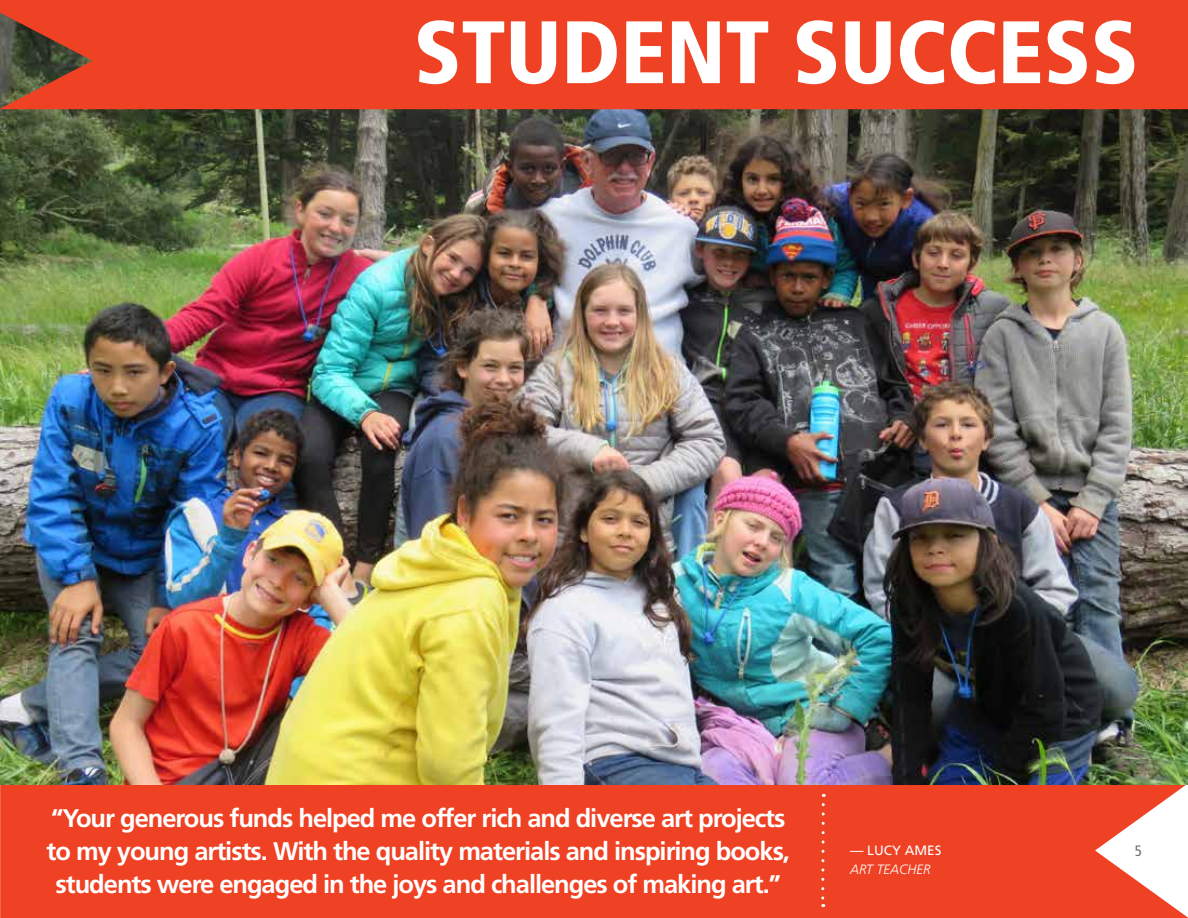
<style>
.page{position:relative;width:1188px;height:918px;background:#fff}
.page>*{position:absolute;margin:0;border:0;box-sizing:border-box;transform-origin:0 0}
.t1{font:900 condensed 88.5px "Frutiger";color:#fff}
.t2{font:700 25.5px/33px "Frutiger";letter-spacing:-.04em;color:#fff;text-align:center}
.t3{font:condensed 15px "Frutiger";color:#6d6e71}
.t4{font:italic 300 13.5px "Frutiger";color:#fff}
.t5{font:13.5px "Frutiger";color:#fff}
</style>
<div class="page">
<div style="left:0;top:785px;width:1188px;height:133px;background:#ef4123"></div>
<img style="left:0;top:109px;width:1188px;height:676px">
<div style="left:0;top:12px;width:1188px;height:97px;background:#ef4123"></div>
<div style="left:0;top:0;width:1188px;height:12px;background:#ef4123"></div>
<svg style="left:821px;top:805px;width:4px;height:102px"></svg>
<h1 class="t1" style="left:414px;top:-1px;width:726px">STUDENT SUCCESS</h1>
<p class="t2" style="left:46px;top:802px;width:745px">“Your generous funds helped me offer rich and diverse art projects to my young artists. With the quality materials and inspiring books, students were engaged in the joys and challenges of making art.”</p>
<p class="t5" style="left:850px;top:842px;width:93px">— LUCY AM ES</p>
<p class="t4" style="left:850px;top:862px;width:82px">ART TEACHER</p>
<p class="t3" style="left:1135px;top:842px;width:9px">5</p>
</div>
